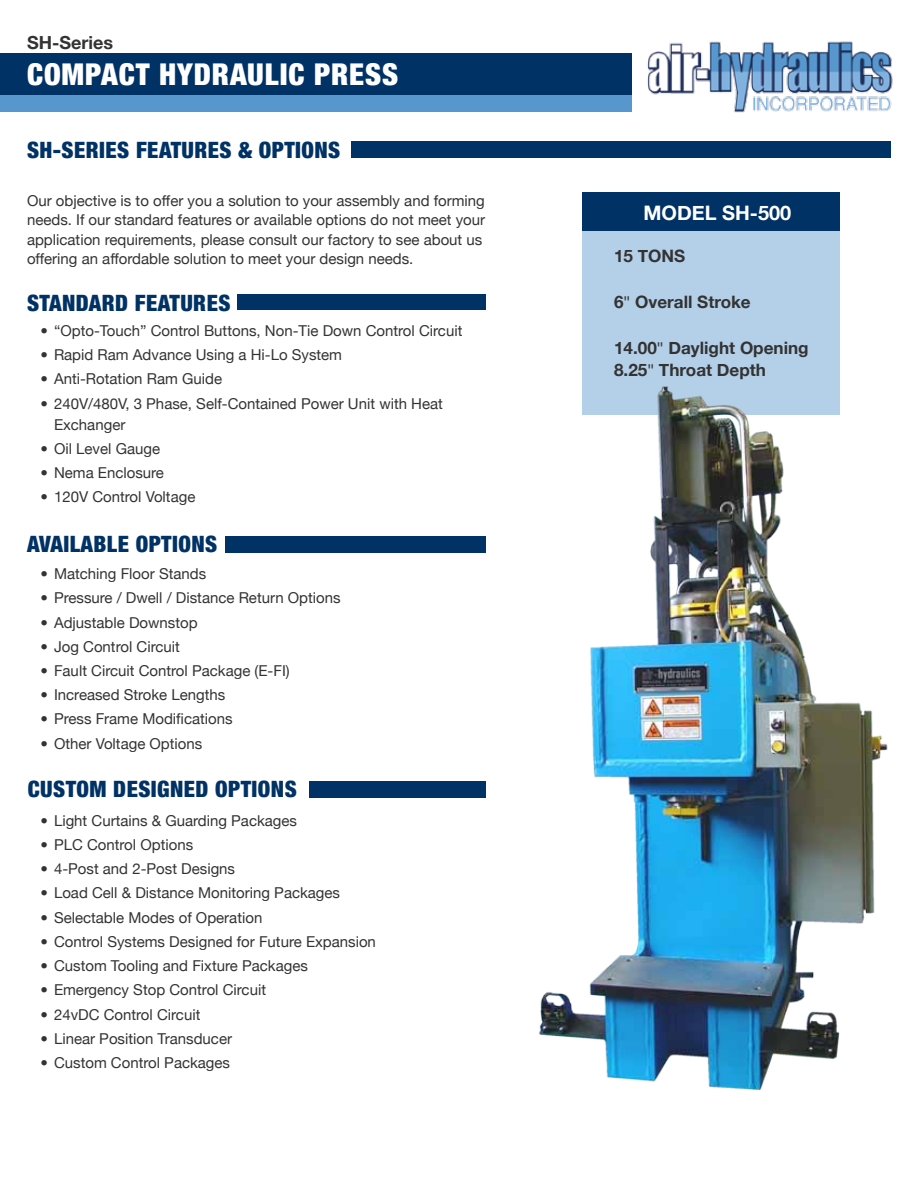
<style>
.page{position:relative;width:918px;height:1188px;background:#fff}
.page>*{position:absolute;margin:0;border:0;box-sizing:border-box;transform-origin:0 0}
.t1{font:900 condensed 30px "Helvetica Neue";letter-spacing:.03em;color:#fff}
.t2{font:900 condensed 22.5px "Helvetica Neue";letter-spacing:.02em;color:#003265}
.t3{font:700 19.95px "Helvetica Neue";color:#fff}
.t4{font:700 18px "Helvetica Neue";color:#333}
.t5{font:700 17.1px/22.8px "Helvetica Neue";color:#333}
.t6{font:15px/19.5px "Helvetica Neue";color:#333}
.s1{font-family:"Calibri";font-weight:400}
</style>
<div class="page">
<div style="left:0;top:54px;width:632px;height:42px;background:#003265"></div>
<div style="left:0;top:96px;width:632px;height:16px;background:#5897cd"></div>
<img style="left:647px;top:41px;width:246px;height:72px">
<div style="left:351px;top:141px;width:540px;height:17px;background:#003265"></div>
<div style="left:237px;top:295px;width:248px;height:15px;background:#003265"></div>
<div style="left:225px;top:536px;width:260px;height:17px;background:#003265"></div>
<div style="left:309px;top:781px;width:176px;height:17px;background:#003265"></div>
<div style="left:582px;top:192px;width:257px;height:40px;background:#003265"></div>
<div style="left:582px;top:232px;width:257px;height:183px;background:#b4d0e9"></div>
<img style="left:538px;top:375px;width:350px;height:715px">
<p class="t4" style="left:27px;top:31px;width:88px">SH-Series</p>
<h1 class="t1" style="left:27px;top:56px;width:373px">COMPACT HYDRAULIC PRESS</h1>
<h2 class="t2" style="left:27px;top:136px;width:315px">SH-SERIES FEATURES &amp; OPTIONS</h2>
<p class="t6" style="left:27px;top:191px;width:460px">Our objective is to offer you a solution to your assembly and forming needs. If our standard features or available options do not meet your application requirements, please consult our factory to see about us offering an affordable solution to meet your design needs.</p>
<h2 class="t2" style="left:27px;top:289px;width:205px">STANDARD FEATURES</h2>
<p class="t6" style="left:40px;top:321px;width:423px">• “Opto-Touch” Control Buttons, Non-Tie Down Control Circuit</p>
<p class="t6" style="left:40px;top:345px;width:303px">• Rapid Ram Advance Using a Hi-Lo System</p>
<p class="t6" style="left:40px;top:369px;width:183px">• Anti-Rotation Ram Guide</p>
<p class="t6" style="left:54px;top:392px;width:390px;line-height:21px;text-indent:-14px">• 240V/480V, 3 Phase, Self-Contained Power Unit with Heat<br>Exchanger</p>
<p class="t6" style="left:40px;top:438px;width:121px">• Oil Level Gauge</p>
<p class="t6" style="left:40px;top:463px;width:125px">• Nema Enclosure</p>
<p class="t6" style="left:40px;top:487px;width:156px">• 120V Control Voltage</p>
<h2 class="t2" style="left:27px;top:530px;width:192px">AVAILABLE OPTIONS</h2>
<p class="t6" style="left:40px;top:564px;width:167px">• Matching Floor Stands</p>
<p class="t6" style="left:40px;top:588px;width:302px">• Pressure / Dwell / Distance Return Options</p>
<p class="t6" style="left:40px;top:612px;width:159px">• Adjustable Downstop</p>
<p class="t6" style="left:40px;top:636px;width:141px">• Jog Control Circuit</p>
<p class="t6" style="left:40px;top:661px;width:251px">• Fault Circuit Control Package (E-FI)</p>
<p class="t6" style="left:40px;top:685px;width:186px">• Increased Stroke Lengths</p>
<p class="t6" style="left:40px;top:709px;width:194px">• Press Frame Modifications</p>
<p class="t6" style="left:40px;top:733px;width:163px">• Other Voltage Options</p>
<h2 class="t2" style="left:28px;top:775px;width:271px">CUSTOM DESIGNED OPTIONS</h2>
<p class="t6" style="left:40px;top:810px;width:258px">• Light Curtains &amp; Guarding Packages</p>
<p class="t6" style="left:40px;top:835px;width:154px">• PLC Control Options</p>
<p class="t6" style="left:40px;top:859px;width:196px">• 4-Post and 2-Post Designs</p>
<p class="t6" style="left:40px;top:883px;width:301px">• Load Cell &amp; Distance Monitoring Packages</p>
<p class="t6" style="left:40px;top:907px;width:223px">• Selectable Modes of Operation</p>
<p class="t6" style="left:40px;top:932px;width:337px">• Control Systems Designed for Future Expansion</p>
<p class="t6" style="left:40px;top:956px;width:269px">• Custom Tooling and Fixture Packages</p>
<p class="t6" style="left:40px;top:980px;width:227px">• Emergency Stop Control Circuit</p>
<p class="t6" style="left:40px;top:1004px;width:161px">• 24vDC Control Circuit</p>
<p class="t6" style="left:40px;top:1029px;width:193px">• Linear Position Transducer</p>
<p class="t6" style="left:40px;top:1053px;width:191px">• Custom Control Packages</p>
<h3 class="t3" style="left:643px;top:200px;width:149px">Model sh-500</h3>
<p class="t5" style="left:614px;top:244px;width:71px">15 Tons</p>
<p class="t5" style="left:614px;top:290px;width:138px">6<span class="s1">"</span> Overall Stroke</p>
<p class="t5" style="left:614px;top:336px;width:196px">14.00<span class="s1">"</span> Daylight Opening<br>8.25<span class="s1">"</span> Throat Depth</p>
</div>
